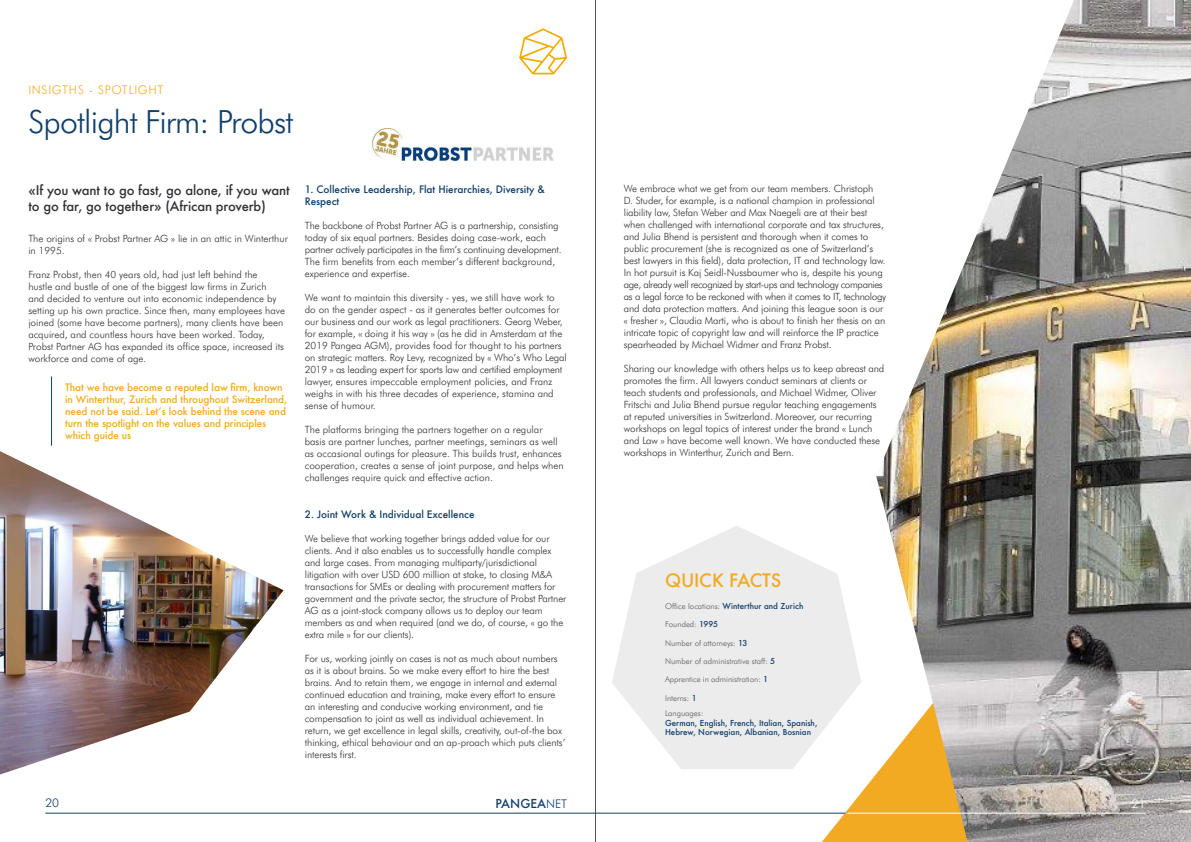
<style>
.page{position:relative;width:1191px;height:842px;background:#fff}
.page>*{position:absolute;margin:0;border:0;box-sizing:border-box;transform-origin:0 0}
.t1{font:300 32px "Futura BT";letter-spacing:-.025em;color:#103f6a}
.t2{font:500 18px "Futura";letter-spacing:-.01em;color:#f1aa21}
.t3{font:500 13px/15.6px "Futura";letter-spacing:-.01em;color:#323237}
.t4{font:300 12px "Futura BT";letter-spacing:.06em;color:#f1aa21}
.t5{font:500 12px "Futura";color:#103f6a}
.t6{font:300 12px "Futura BT";color:#103f6a}
.t7{font:300 12px "Futura BT";color:#fff}
.t8{font:300 10px/12px "Futura BT";letter-spacing:-.01em;color:#323237}
.t9{font:500 10px/12px "Futura";letter-spacing:-.01em;color:#f1aa21}
.t10{font:500 10px/12px "Futura";color:#103f6a}
.t11{font:300 8px/15.5px "Futura BT";color:#575756}
.t12{font:500 8px/9.6px "Futura";color:#103f6a}
.s1{font-family:"Futura BT";font-weight:300}
.s2{font-family:"Futura BT";font-weight:300;color:#575756}
.s3{font-family:"Futura";font-weight:500;color:#103f6a}
</style>
<div class="page">
<hr style="left:595px;top:0;width:1px;height:842px;background:#575756">
<img style="left:0;top:451px;width:283px;height:323px">
<svg style="left:821px;top:774px;width:55px;height:68px"></svg>
<svg style="left:612px;top:526px;width:249px;height:243px;fill:#ececec"></svg>
<img style="left:876px;top:0;width:315px;height:842px">
<hr style="left:45px;top:813px;width:550px;height:1px;background:#103f6a">
<img style="left:372px;top:128px;width:182px;height:33px">
<hr style="left:51px;top:376px;width:1px;height:70px;background:#103f6a">
<svg style="left:519px;top:28px;width:48px;height:46px"></svg>
<hr style="left:595px;top:813px;width:253px;height:1px;background:#103f6a">
<hr style="left:845px;top:813px;width:300px;height:1px;background:#fff">
<p class="t4" style="left:28px;top:83px;width:137px">INSIGTHS - SPOTLIGHT</p>
<h1 class="t1" style="left:28px;top:102px;width:266px">Spotlight Firm: Probst</h1>
<h3 class="t3" style="left:28px;top:182px;width:263px">«If you want to go fast, go alone, if you want to go far, go together» (African proverb)</h3>
<p class="t8" style="left:28px;top:232px;width:261px">The origins of « Probst Partner AG » lie in an attic in Winterthur in 1995.</p>
<p class="t8" style="left:28px;top:268px;width:258px">Franz Probst, then 40 years old, had just left behind the<br>hustle and bustle of one of the biggest law firms in Zurich<br>and decided to venture out into economic independence by setting up his own practice. Since then, many employees have joined (some have become partners), many clients have been acquired, and countless hours have been worked. Today, Probst Partner AG has expanded its office space, increased its workforce and come of age.</p>
<p class="t9" style="left:65px;top:381px;width:223px">That we have become a reputed law firm, known in Winterthur, Zurich and throughout Switzerland, need not be said. Let’s look behind the scene and turn the spotlight on the values and principles which guide us</p>
<p class="t10" style="left:305px;top:183px;width:241px">1. Collective Leadership, Flat Hierarchies, Diversity &amp;<br>Respect</p>
<p class="t8" style="left:305px;top:219px;width:258px">The backbone of Probst Partner AG is a partnership, consisting today of six equal partners. Besides doing case-work, each partner actively participates in the firm’s continuing development.<br>The firm benefits from each member’s different background, experience and expertise.</p>
<p class="t8" style="left:305px;top:291px;width:263px">We want to maintain this diversity - yes, we still have work to do on the gender aspect - as it generates better outcomes for our business and our work as legal practitioners. Georg Weber, for example, « doing it his way » (as he did in Amsterdam at the 2019 Pangea AGM), provides food for thought to his partners on strategic matters. Roy Levy, recognized by « Who’s Who Legal 2019 » as leading expert for sports law and certified employment lawyer, ensures impeccable employment policies, and Franz weighs in with his three decades of experience, stamina and sense of humour.</p>
<p class="t8" style="left:305px;top:423px;width:260px">The platforms bringing the partners together on a regular basis are partner lunches, partner meetings, seminars as well as occasional outings for pleasure. This builds trust, enhances cooperation, creates a sense of joint purpose, and helps when challenges require quick and effective action.</p>
<p class="t10" style="left:305px;top:508px;width:171px">2. Joint Work &amp; Individual Excellence</p>
<p class="t8" style="left:305px;top:532px;width:263px">We believe that working together brings added value for our clients. And it also enables us to successfully handle complex and large cases. From managing multiparty/jurisdictional litigation with over USD 600 million at stake, to closing M&amp;A transactions for SMEs or dealing with procurement matters for government and the private sector, the structure of Probst Partner AG as a joint-stock company allows us to deploy our team members as and when required (and we do, of course, « go the extra mile » for our clients).</p>
<p class="t8" style="left:305px;top:652px;width:262px">For us, working jointly on cases is not as much about numbers as it is about brains. So we make every effort to hire the best brains. And to retain them, we engage in internal and external continued education and training, make every effort to ensure an interesting and conducive working environment, and tie compensation to joint as well as individual achievement. In return, we get excellence in legal skills, creativity, out-of-the box thinking, ethical behaviour and an ap-proach which puts clients’ interests first.</p>
<p class="t6" style="left:45px;top:796px;width:15px">20</p>
<p class="t5" style="left:495px;top:796px;width:73px">PANGEA<span class="s1">NET</span></p>
<p class="t8" style="left:624px;top:182px;width:264px">We embrace what we get from our team members. Christoph<br>D. Studer, for example, is a national champion in professional liability law, Stefan Weber and Max Naegeli are at their best when challenged with international corporate and tax structures, and Julia Bhend is persistent and thorough when it comes to public procurement (she is recognized as one of Switzerland’s best lawyers in this field), data protection, IT and technology law.<br>In hot pursuit is Kaj Seidl-Nussbaumer who is, despite his young age, already well recognized by start-ups and technology companies as a legal force to be reckoned with when it comes to IT, technology and data protection matters. And joining this league soon is our « fresher », Claudia Marti, who is about to finish her thesis on an intricate topic of copyright law and will reinforce the IP practice spearheaded by Michael Widmer and Franz Probst.</p>
<p class="t8" style="left:624px;top:362px;width:262px">Sharing our knowledge with others helps us to keep abreast and promotes the firm. All lawyers conduct seminars at clients or teach students and professionals, and Michael Widmer, Oliver Fritschi and Julia Bhend pursue regular teaching engagements at reputed universities in Switzerland. Moreover, our recurring workshops on legal topics of interest under the brand « Lunch and Law » have become well known. We have conducted these workshops in Winterthur, Zurich and Bern.</p>
<h2 class="t2" style="left:665px;top:568px;width:118px">QUICK FACTS</h2>
<p class="t12" style="left:665px;top:601px;width:140px"><span class="s2">Office locations:</span> Winterthur and Zurich</p>
<p class="t11" style="left:665px;top:617px;width:55px">Founded: <span class="s3">1995</span></p>
<p class="t11" style="left:665px;top:653px;width:111px">Number of administrative staff: <span class="s3">5</span></p>
<p class="t11" style="left:665px;top:635px;width:84px">Number of attorneys: <span class="s3">13</span></p>
<p class="t11" style="left:665px;top:672px;width:105px">Apprentice in administration: <span class="s3">1</span></p>
<p class="t11" style="left:665px;top:690px;width:40px">Interns: <span class="s3">1<br></span>Languages:</p>
<p class="t12" style="left:665px;top:718px;width:154px">German, English, French, Italian, Spanish,<br>Hebrew, Norwegian, Albanian, Bosnian</p>
<p class="t7" style="left:1131px;top:796px;width:15px">21</p>
</div>
